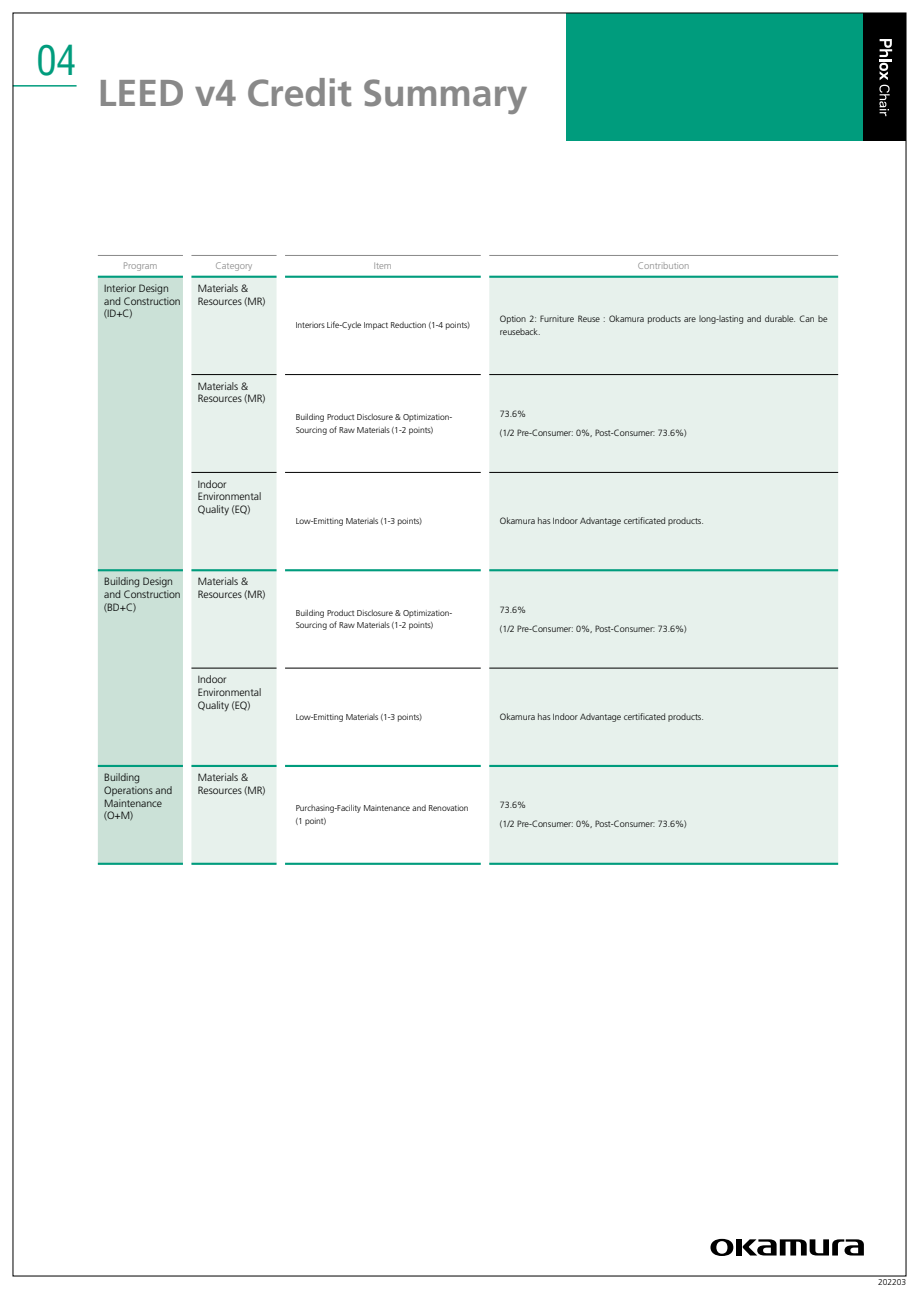
<style>
.page{position:relative;width:919px;height:1289px;background:#fff}
.page>*{position:absolute;margin:0;border:0;box-sizing:border-box;transform-origin:0 0}
.t1{font:condensed 40.35px "Helvetica LT Std";color:#009c7d}
.t2{font:700 37.5px "Frutiger LT Std";letter-spacing:-.005em;color:#898989}
.t3{font:300 10.5px/12.8px "Frutiger LT Std";letter-spacing:-.005em;color:#000}
.t4{font:300 9.6px "Frutiger LT Std";letter-spacing:-.005em;color:#898989}
.t5{font:300 9px/18.8px "Frutiger LT Std";letter-spacing:-.005em;color:#000}
.t6{font:300 8.55px/12.8px "Frutiger LT Std";letter-spacing:-.005em;color:#000}
</style>
<div class="page">
<div style="left:735px;top:1239px;width:6px;height:16px;background:#000"></div>
<svg style="left:710px;top:1238px;width:23px;height:17px"></svg>
<svg style="left:742px;top:1239px;width:121px;height:16px"></svg>
<div style="left:566px;top:13px;width:297px;height:127px;background:#009c7d"></div>
<div style="left:863px;top:13px;width:43px;height:127px;background:#000"></div>
<svg style="left:879px;top:39px;width:13px;height:77px"></svg>
<div style="left:98px;top:278px;width:85px;height:584px;background:#cbe1d7"></div>
<svg style="left:191px;top:277px;width:647px;height:586px;fill:#e7f1ec"></svg>
<hr style="left:285px;top:374px;width:195px;height:1px;background:#000">
<hr style="left:285px;top:472px;width:195px;height:1px;background:#000">
<hr style="left:285px;top:668px;width:195px;height:1px;background:#000">
<hr style="left:489px;top:374px;width:349px;height:1px;background:#000">
<hr style="left:489px;top:472px;width:349px;height:1px;background:#000">
<hr style="left:489px;top:668px;width:349px;height:1px;background:#000">
<hr style="left:191px;top:374px;width:85px;height:1px;background:#000">
<hr style="left:191px;top:472px;width:85px;height:1px;background:#000">
<hr style="left:191px;top:255px;width:85px;height:1px;background:#898989">
<hr style="left:285px;top:255px;width:195px;height:1px;background:#898989">
<hr style="left:489px;top:255px;width:349px;height:1px;background:#898989">
<hr style="left:98px;top:255px;width:85px;height:1px;background:#898989">
<hr style="left:191px;top:668px;width:85px;height:1px;background:#000">
<hr style="left:98px;top:276px;width:85px;height:2px;background:#009c7d">
<hr style="left:98px;top:862px;width:85px;height:2px;background:#009c7d">
<hr style="left:191px;top:276px;width:85px;height:2px;background:#009c7d">
<hr style="left:191px;top:569px;width:85px;height:2px;background:#009c7d">
<hr style="left:98px;top:569px;width:85px;height:2px;background:#009c7d">
<hr style="left:98px;top:765px;width:85px;height:2px;background:#009c7d">
<hr style="left:191px;top:765px;width:85px;height:2px;background:#009c7d">
<hr style="left:191px;top:862px;width:85px;height:2px;background:#009c7d">
<hr style="left:285px;top:276px;width:195px;height:2px;background:#009c7d">
<hr style="left:285px;top:569px;width:195px;height:2px;background:#009c7d">
<hr style="left:285px;top:765px;width:195px;height:2px;background:#009c7d">
<hr style="left:285px;top:862px;width:195px;height:2px;background:#009c7d">
<hr style="left:489px;top:276px;width:349px;height:2px;background:#009c7d">
<hr style="left:489px;top:569px;width:349px;height:2px;background:#009c7d">
<hr style="left:489px;top:765px;width:349px;height:2px;background:#009c7d">
<hr style="left:489px;top:862px;width:349px;height:2px;background:#009c7d">
<hr style="left:13px;top:85px;width:64px;height:2px;background:#009c7d">
<h1 class="t1" style="left:37px;top:35px;width:42px">04</h1>
<h2 class="t2" style="left:98px;top:70px;width:431px">LEED 4v Credit Summary</h2>
<p class="t4" style="left:215px;top:260px;width:38px">Category</p>
<p class="t4" style="left:123px;top:260px;width:36px">Program</p>
<p class="t3" style="left:104px;top:282px;width:78px">Interior Design and Construction<br>I D( C+ (</p>
<p class="t3" style="left:198px;top:282px;width:69px">Materials &amp;<br>Resources (MR(</p>
<p class="t3" style="left:198px;top:380px;width:69px">Materials &amp;<br>Resources (MR(</p>
<p class="t3" style="left:198px;top:477px;width:65px">Indoor<br>Environmental<br>Quality (EQ(</p>
<p class="t3" style="left:104px;top:575px;width:78px">Building Design and Construction (BD C+ (</p>
<p class="t3" style="left:198px;top:575px;width:69px">Materials &amp;<br>Resources (MR(</p>
<p class="t3" style="left:198px;top:673px;width:65px">Indoor<br>Environmental<br>Quality (EQ(</p>
<p class="t3" style="left:104px;top:771px;width:70px">Building<br>Operations and<br>Maintenance<br>O( M+ (</p>
<p class="t3" style="left:198px;top:771px;width:69px">Materials &amp;<br>Resources (MR(</p>
<p class="t4" style="left:374px;top:260px;width:19px">Item</p>
<p class="t6" style="left:296px;top:319px;width:176px">Interiors Life-Cycle Impact Reduction (1-4 points)</p>
<p class="t4" style="left:638px;top:260px;width:53px">Contribution</p>
<p class="t5" style="left:500px;top:310px;width:329px">Option 2: Furniture Reuse : Okamura products are long-lasting and durable. Can be</p>
<p class="t5" style="left:500px;top:322px;width:42px">reuseback.</p>
<p class="t6" style="left:296px;top:411px;width:158px">Building Product Disclosure &amp; Optimization-</p>
<p class="t5" style="left:500px;top:405px;width:188px">73.6%<br>(1/2 Pre-Consumer: 0%, Post-Consumer: 73.6%(</p>
<p class="t6" style="left:296px;top:423px;width:139px">Sourcing of Raw Materials (1-2 points(</p>
<p class="t6" style="left:296px;top:515px;width:128px">Low-Emitting Materials (1-3 points)</p>
<p class="t5" style="left:500px;top:512px;width:205px">Okamura has Indoor Advantage certificated products.</p>
<p class="t6" style="left:296px;top:606px;width:158px">Building Product Disclosure &amp; Optimization-</p>
<p class="t5" style="left:500px;top:600px;width:188px">73.6%<br>(1/2 Pre-Consumer: 0%, Post-Consumer: 73.6%(</p>
<p class="t6" style="left:296px;top:619px;width:139px">Sourcing of Raw Materials (1-2 points(</p>
<p class="t6" style="left:296px;top:710px;width:128px">Low-Emitting Materials (1-3 points)</p>
<p class="t5" style="left:500px;top:707px;width:205px">Okamura has Indoor Advantage certificated products.</p>
<p class="t6" style="left:296px;top:802px;width:174px">Purchasing-Facility Maintenance and Renovation<br>1( point(</p>
<p class="t5" style="left:500px;top:796px;width:188px">73.6%<br>(1/2 Pre-Consumer: 0%, Post-Consumer: 73.6%(</p>
<p class="t6" style="left:878px;top:1276px;width:30px">202203</p>
</div>
